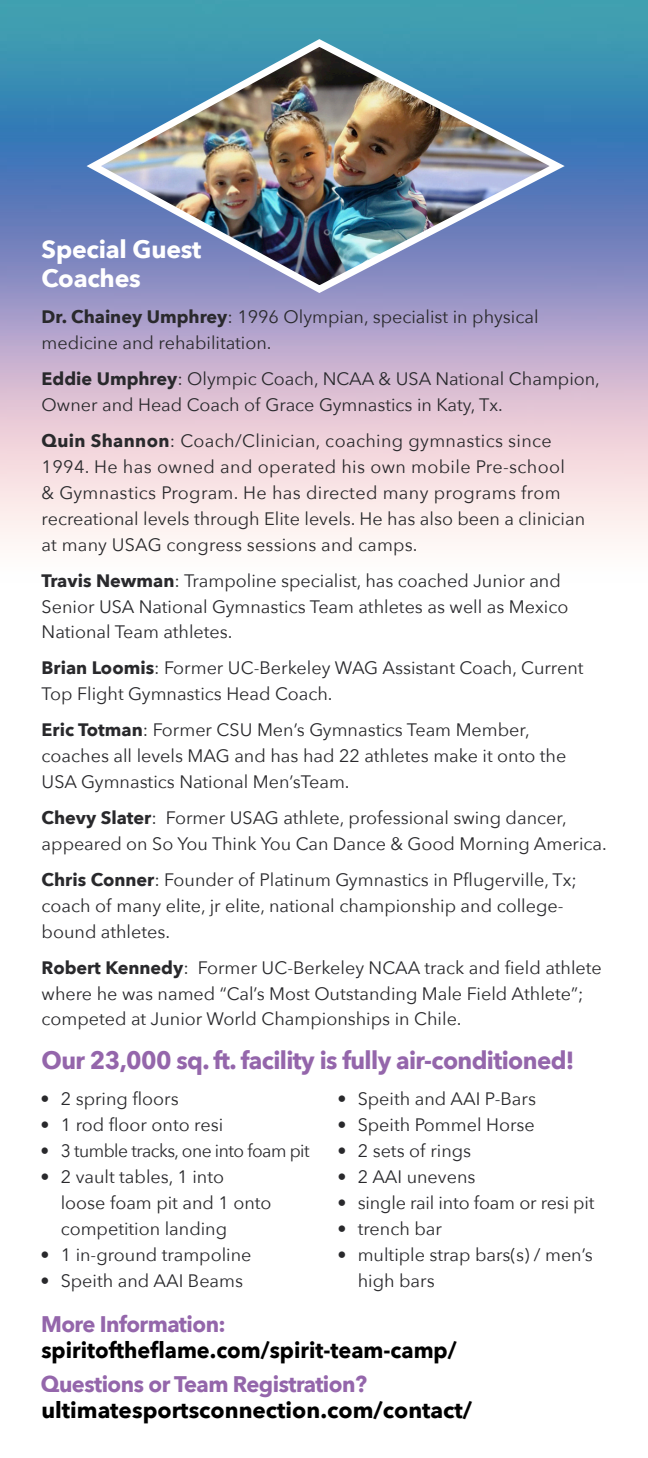
<style>
.page{position:relative;width:648px;height:1458px;background:#fff}
.page>*{position:absolute;margin:0;border:0;box-sizing:border-box;transform-origin:0 0}
.t1{font:700 24.75px "Avenir Next";letter-spacing:-.025em;color:#9466ab}
.t2{font:700 24.75px/29.2px "Avenir Next";letter-spacing:-.01em;color:#fff}
.t3{font:700 22.5px/25.9px "Avenir Next";color:#000}
.t4{font:700 22.5px/25.9px "Avenir Next";color:#000;scale:.96 1}
.t5{font:18px/25.9px "Avenir Next";color:#29292c}
.t6{font:18px/25.9px "Avenir Next";letter-spacing:.02em;color:#29292c}
.t7{font:18px "Avenir Next";letter-spacing:-.03em;color:#29292c}
.s1{font-weight:700}
.s2{color:#9466ab}
</style>
<div class="page">
<svg style="left:0;top:0;width:648px;height:542px;background:#b4b7cf"></svg>
<img style="left:79px;top:34px;width:493px;height:263px">
<p class="t2" style="left:42px;top:235px;width:161px">Special Guest<br>Coaches</p>
<p class="t5" style="left:42px;top:303px;width:498px"><span class="s1">Dr. Chainey Umphrey</span>: 1996 Olympian, specialist in physical medicine and rehabilitation.</p>
<p class="t5" style="left:42px;top:365px;width:560px"><span class="s1">Eddie Umphrey</span>: Olympic Coach, NCAA &amp; USA National Champion,<br>Owner and Head Coach of Grace Gymnastics in Katy, Tx.</p>
<p class="t6" style="left:42px;top:427px;width:545px"><span class="s1">Quin Shannon</span>: Coach/Clinician, coaching gymnastics since 1994. He has owned and operated his own mobile Pre-school<br>&amp; Gymnastics Program. He has directed many programs from recreational levels through Elite levels. He has also been a clinician at many USAG congress sessions and camps.</p>
<p class="t5" style="left:42px;top:567px;width:528px"><span class="s1">Travis Newman</span>: Trampoline specialist, has coached Junior and<br>Senior USA National Gymnastics Team athletes as well as Mexico<br>National Team athletes.</p>
<p class="t5" style="left:42px;top:654px;width:543px"><span class="s1">Brian Loomis</span>: Former UC-Berkeley WAG Assistant Coach, Current<br>Top Flight Gymnastics Head Coach.</p>
<p class="t5" style="left:42px;top:716px;width:526px"><span class="s1">Eric Totman</span>: Former CSU Men’s Gymnastics Team Member, coaches all levels MAG and has had 22 athletes make it onto the<br>USA Gymnastics National Men’sTeam.</p>
<p class="t5" style="left:42px;top:804px;width:567px"><span class="s1">Chevy Slater</span>: Former USAG athlete, professional swing dancer, appeared on So You Think You Can Dance &amp; Good Morning America.</p>
<p class="t5" style="left:42px;top:866px;width:537px"><span class="s1">Chris Conner</span>: Founder of Platinum Gymnastics in Pflugerville, Tx; coach of many elite, jr elite, national championship and college&shy;bound athletes.</p>
<p class="t5" style="left:42px;top:954px;width:562px"><span class="s1">Robert Kennedy</span>: Former UC-Berkeley NCAA track and field athlete where he was named “Cal’s Most Outstanding Male Field Athlete”; competed at Junior World Championships in Chile.</p>
<p class="t1" style="left:42px;top:1039px;width:534px">Our 23,000 sq. ft. facility is fully air-conditioned!</p>
<p class="t5" style="left:40px;top:1086px;width:140px">• 2 spring floors</p>
<p class="t5" style="left:40px;top:1111px;width:184px">• 1 rod floor onto resi</p>
<p class="t7" style="left:40px;top:1136px;width:271px">• 3 tumble tracks, one into foam pit</p>
<p class="t5" style="left:61px;top:1163px;width:212px;text-indent:-20px">• 2 vault tables, 1 into loose foam pit and 1 onto competition landing</p>
<p class="t5" style="left:40px;top:1241px;width:213px">• 1 in-ground trampoline</p>
<p class="t5" style="left:40px;top:1267px;width:204px">• Speith and AAI Beams</p>
<p class="t5" style="left:338px;top:1086px;width:200px">• Speith and AAI P-Bars</p>
<p class="t5" style="left:338px;top:1111px;width:199px">• Speith Pommel Horse</p>
<p class="t5" style="left:338px;top:1137px;width:135px">• 2 sets of rings</p>
<p class="t5" style="left:338px;top:1163px;width:139px">• 2 AAI unevens</p>
<p class="t5" style="left:338px;top:1189px;width:259px">• single rail into foam or resi pit</p>
<p class="t5" style="left:338px;top:1215px;width:106px">• trench bar</p>
<p class="t5" style="left:358px;top:1241px;width:237px;text-indent:-20px">• multiple strap bars(s) / men’s high bars</p>
<p class="t4" style="left:41px;top:1311px;width:435px"><span class="s2">More Information: </span>spiritoftheflame.com/spirit-team-camp/</p>
<p class="t3" style="left:41px;top:1370px;width:433px"><span class="s2">Questions or Team Registration? </span>ultimatesportsconnection.com/contact/</p>
</div>
